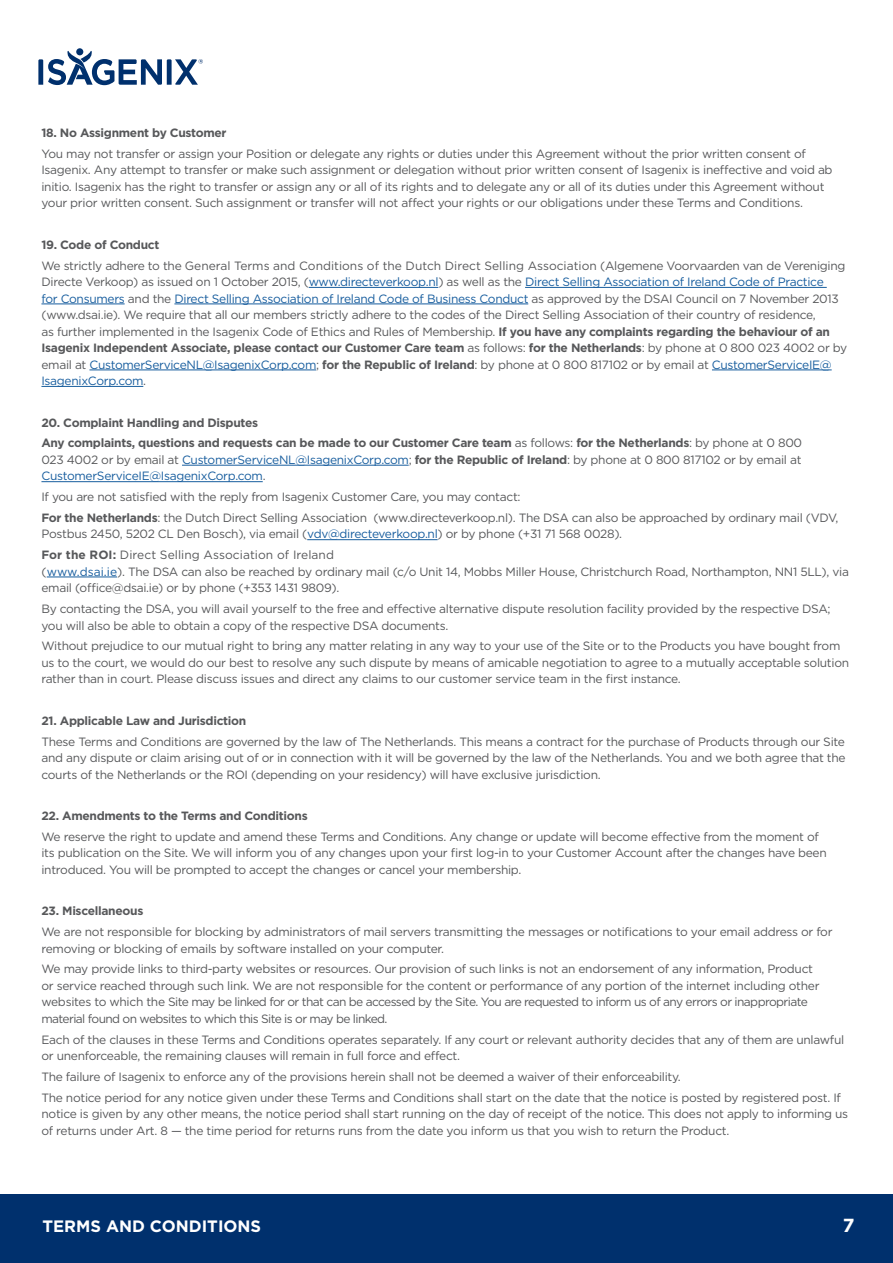
<style>
.page{position:relative;width:893px;height:1263px;background:#fff}
.page>*{position:absolute;margin:0;border:0;box-sizing:border-box;transform-origin:0 0}
.t1{font:700 18.9px "Gotham";color:#fff}
.t2{font:700 16.5px "Gotham";color:#fff}
.Body_2col_0518{font:12px/16.5px "Gotham";letter-spacing:-.025em;color:#57585a}
.Body_2col_0518-2{font:700 12px/16.5px "Gotham";letter-spacing:-.025em;color:#57585a;text-align:justify}
.s1{color:#175d9e}
.s2{font-weight:700}
.s3{font-weight:400}
.s4{font-weight:400;color:#175d9e}
</style>
<div class="page">
<div style="left:76px;top:48px;width:7px;height:7px;background:#00306d;border-radius:50%"></div>
<svg style="left:38px;top:51px;width:165px;height:34px"></svg>
<div style="left:0;top:1194px;width:893px;height:69px;background:#00306d"></div>
<hr style="left:309px;top:287px;width:129px;height:1px;background:#175d9e">
<hr style="left:525px;top:287px;width:302px;height:1px;background:#175d9e">
<hr style="left:41px;top:304px;width:84px;height:1px;background:#175d9e">
<hr style="left:174px;top:304px;width:354px;height:1px;background:#175d9e">
<hr style="left:89px;top:370px;width:227px;height:1px;background:#175d9e">
<hr style="left:712px;top:370px;width:120px;height:1px;background:#175d9e">
<hr style="left:41px;top:386px;width:102px;height:1px;background:#175d9e">
<hr style="left:182px;top:465px;width:227px;height:1px;background:#175d9e">
<hr style="left:41px;top:481px;width:222px;height:1px;background:#175d9e">
<hr style="left:307px;top:539px;width:131px;height:1px;background:#175d9e">
<hr style="left:47px;top:577px;width:70px;height:1px;background:#175d9e">
<p class="Body_2col_0518-2" style="left:41px;top:125px;width:187px">18. No Assignment by Customer</p>
<p class="Body_2col_0518" style="left:41px;top:145px;width:793px">You may not transfer or assign your Position or delegate any rights or duties under this Agreement without the prior written consent of Isagenix. Any attempt to transfer or make such assignment or delegation without prior written consent of Isagenix is ineffective and void ab initio. Isagenix has the right to transfer or assign any or all of its rights and to delegate any or all of its duties under this Agreement without your prior written consent. Such assignment or transfer will not affect your rights or our obligations under these Terms and Conditions.</p>
<p class="Body_2col_0518-2" style="left:41px;top:236px;width:120px">19. Code of Conduct</p>
<p class="Body_2col_0518" style="left:41px;top:257px;width:807px">We strictly adhere to the General Terms and Conditions of the Dutch Direct Selling Association (Algemene Voorvaarden van de Vereniging Directe Verkoop) as issued on 1 October 2015, (<span class="s1">www.directeverkoop.nl</span>) as well as the <span class="s1">Direct Selling Association of Ireland Code of Practice<br>for Consumers</span> and the <span class="s1">Direct Selling Association of Ireland Code of Business Conduct</span> as approved by the DSAI Council on 7 November 2013 (www.dsai.ie). We require that all our members strictly adhere to the codes of the Direct Selling Association of their country of residence,<br>as further implemented in the Isagenix Code of Ethics and Rules of Membership. <span class="s2">If you have any complaints regarding the behaviour of an Isagenix Independent Associate, please contact our Customer Care team</span> as follows: <span class="s2">for the Netherlands</span>: by phone at 0 800 023 4002 or by email at <span class="s1">CustomerServiceNL@IsagenixCorp.com</span>; <span class="s2">for the Republic of Ireland</span>: by phone at 0 800 817102 or by email at <span class="s1">CustomerServiceIE@ IsagenixCorp.com</span>.</p>
<p class="Body_2col_0518-2" style="left:41px;top:414px;width:218px">20. Complaint Handling and Disputes</p>
<p class="Body_2col_0518-2" style="left:41px;top:435px;width:762px">Any complaints, questions and requests can be made to our Customer Care team <span class="s3">as follows:</span> for the Netherlands<span class="s3">: by phone at 0 800<br>023 4002 or by email at</span> <span class="s4">CustomerServiceNL@IsagenixCorp.com</span><span class="s3">;</span> for the Republic of Ireland<span class="s3">: by phone at 0 800 817102 or by email at </span><span class="s4">CustomerServiceIE@IsagenixCorp.com</span><span class="s3">.</span></p>
<p class="Body_2col_0518" style="left:41px;top:488px;width:481px">If you are not satisfied with the reply from Isagenix Customer Care, you may contact:</p>
<p class="Body_2col_0518" style="left:41px;top:509px;width:798px"><span class="s2">For the Netherlands</span>: the Dutch Direct Selling Association (www.directeverkoop.nl). The DSA can also be approached by ordinary mail (VDV,<br>Postbus 2450, 5202 CL Den Bosch), via email (<span class="s1">vdv@directeverkoop.nl</span>) or by phone (+31 71 568 0028).</p>
<p class="Body_2col_0518" style="left:41px;top:546px;width:809px"><span class="s2">For the ROI:</span> Direct Selling Association of Ireland<br>(<span class="s1">www.dsai.ie</span>). The DSA can also be reached by ordinary mail (c/o Unit 14, Mobbs Miller House, Christchurch Road, Northampton, NN1 5LL), via email (office@dsai.ie) or by phone (+353 1431 9809).</p>
<p class="Body_2col_0518" style="left:41px;top:600px;width:791px">By contacting the DSA, you will avail yourself to the free and effective alternative dispute resolution facility provided by the respective DSA; you will also be able to obtain a copy of the respective DSA documents.</p>
<p class="Body_2col_0518" style="left:41px;top:637px;width:809px">Without prejudice to our mutual right to bring any matter relating in any way to your use of the Site or to the Products you have bought from us to the court, we would do our best to resolve any such dispute by means of amicable negotiation to agree to a mutually acceptable solution rather than in court. Please discuss issues and direct any claims to our customer service team in the first instance.</p>
<p class="Body_2col_0518-2" style="left:41px;top:712px;width:206px">21. Applicable Law and Jurisdiction</p>
<p class="Body_2col_0518" style="left:41px;top:733px;width:806px;text-align:justify">These Terms and Conditions are governed by the law of The Netherlands. This means a contract for the purchase of Products through our Site and any dispute or claim arising out of or in connection with it will be governed by the law of the Netherlands. You and we both agree that the courts of the Netherlands or the ROI (depending on your residency) will have exclusive jurisdiction.</p>
<p class="Body_2col_0518-2" style="left:41px;top:807px;width:268px">22. Amendments to the Terms and Conditions</p>
<p class="Body_2col_0518" style="left:41px;top:828px;width:787px">We reserve the right to update and amend these Terms and Conditions. Any change or update will become effective from the moment of its publication on the Site. We will inform you of any changes upon your first log-in to your Customer Account after the changes have been introduced. You will be prompted to accept the changes or cancel your membership.</p>
<p class="Body_2col_0518-2" style="left:41px;top:903px;width:103px">23. Miscellaneous</p>
<p class="Body_2col_0518" style="left:41px;top:923px;width:793px">We are not responsible for blocking by administrators of mail servers transmitting the messages or notifications to your email address or for removing or blocking of emails by software installed on your computer.</p>
<p class="Body_2col_0518" style="left:41px;top:960px;width:779px">We may provide links to third-party websites or resources. Our provision of such links is not an endorsement of any information, Product or service reached through such link. We are not responsible for the content or performance of any portion of the internet including other websites to which the Site may be linked for or that can be accessed by the Site. You are requested to inform us of any errors or inappropriate material found on websites to which this Site is or may be linked.</p>
<p class="Body_2col_0518" style="left:41px;top:1031px;width:804px">Each of the clauses in these Terms and Conditions operates separately. If any court or relevant authority decides that any of them are unlawful or unenforceable, the remaining clauses will remain in full force and effect.</p>
<p class="Body_2col_0518" style="left:41px;top:1068px;width:641px">The failure of Isagenix to enforce any of the provisions herein shall not be deemed a waiver of their enforceability.</p>
<p class="Body_2col_0518" style="left:41px;top:1089px;width:808px">The notice period for any notice given under these Terms and Conditions shall start on the date that the notice is posted by registered post. If notice is given by any other means, the notice period shall start running on the day of receipt of the notice. This does not apply to informing us of returns under Art. 8 — the time period for returns runs from the date you inform us that you wish to return the Product.</p>
<h2 class="t2" style="left:43px;top:1215px;width:220px">TERMS AND CONDITIONS</h2>
<h1 class="t1" style="left:843px;top:1212px;width:13px">7</h1>
</div>
